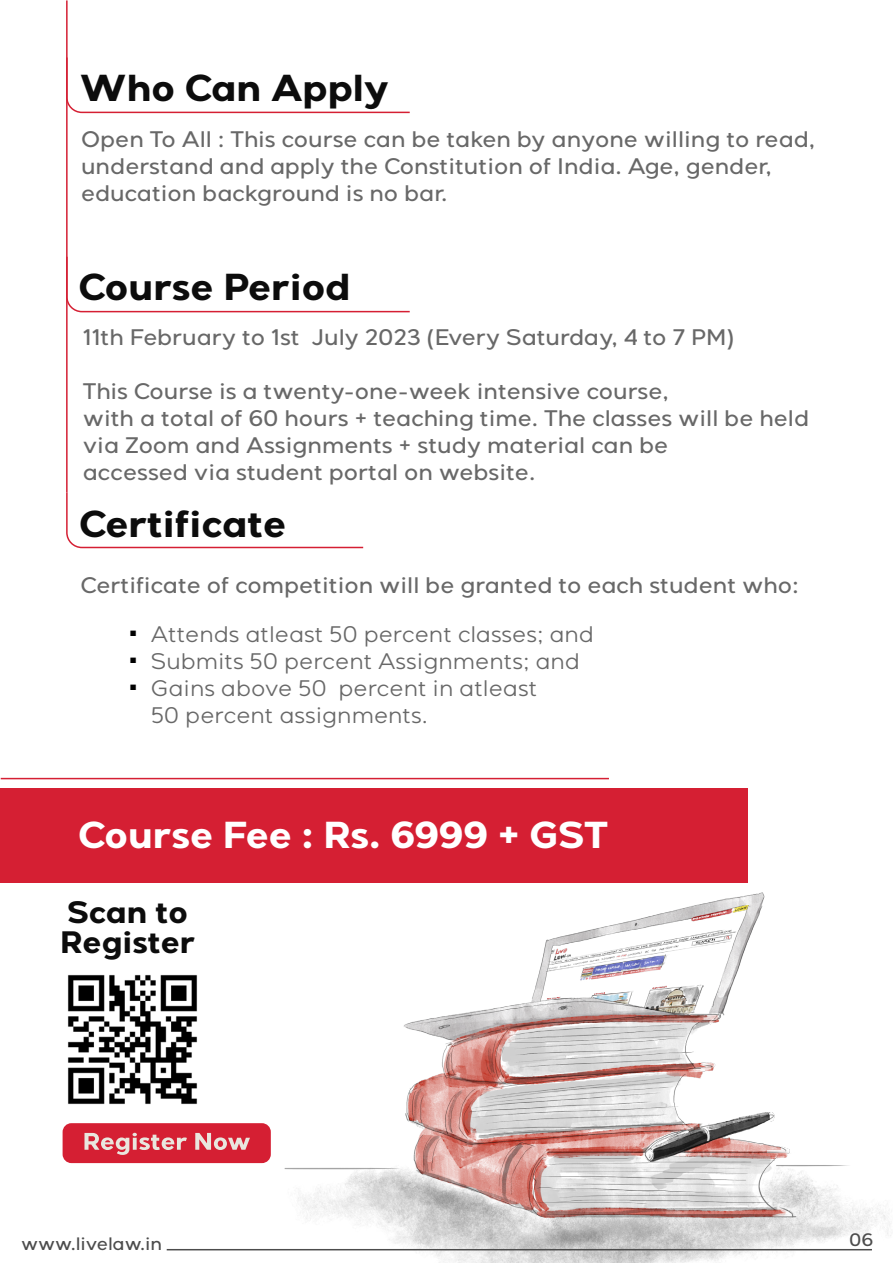
<style>
.page{position:relative;width:893px;height:1263px;background:#fff}
.page>*{position:absolute;margin:0;border:0;box-sizing:border-box;transform-origin:0 0}
.t1{font:45px "Bahnschrift";color:#000}
.t2{font:700 37.5px "Giga Sans";color:#0c0c0c}
.t3{font:700 37.5px "Giga Sans";color:#fff}
.t4{font:700 31.05px/30px "Giga Sans";color:#0c0c0c}
.t5{font:500 22.5px/27px "Giga Sans";color:#686868}
.t6{font:22.5px/27px "Giga Sans";color:#686868}
.t7{font:500 18px "Giga Sans";color:#4c4c4c}
</style>
<div class="page">
<img style="left:128px;top:777px;width:763px;height:486px">
<hr style="left:167px;top:1249px;width:705px;height:1px;background:#4c4c4c">
<div style="left:1px;top:788px;width:747px;height:94px;background:#d51f33"></div>
<hr style="left:1px;top:778px;width:608px;height:1px;background:#d51f33">
<div style="left:63px;top:1123px;width:208px;height:40px;background:#d51f33;border-radius:9px"></div>
<svg style="left:84px;top:1133px;width:103px;height:22px"></svg>
<svg style="left:195px;top:1133px;width:55px;height:17px"></svg>
<hr style="left:66px;top:0;width:2px;height:493px;background:#d51f33">
<svg style="left:66px;top:255px;width:344px;height:58px"></svg>
<svg style="left:66px;top:56px;width:344px;height:58px"></svg>
<svg style="left:66px;top:491px;width:298px;height:58px"></svg>
<img style="left:67px;top:970px;width:135px;height:138px">
<h2 class="t2" style="left:80px;top:65px;width:311px">Who Can Apply</h2>
<p class="t5" style="left:81px;top:126px;width:736px">Open To All : This course can be taken by anyone willing to read, understand and apply the Constitution of India. Age, gender, education background is no bar.</p>
<h2 class="t2" style="left:79px;top:264px;width:273px">Course Period</h2>
<p class="t5" style="left:83px;top:324px;width:653px">11th February to 1st July 2023 (Every Saturday, 4 to 7 PM)</p>
<p class="t5" style="left:83px;top:378px;width:728px">This Course is a twenty-one-week intensive course,<br>with a total of 60 hours + teaching time. The classes will be held via Zoom and Assignments + study material can be<br>accessed via student portal on website.</p>
<h2 class="t2" style="left:79px;top:501px;width:209px">Certificate</h2>
<p class="t5" style="left:81px;top:572px;width:720px">Certificate of competition will be granted to each student who:</p>
<h1 class="t1" style="left:128px;top:586px;width:12px">.</h1>
<h1 class="t1" style="left:128px;top:613px;width:12px">.</h1>
<h1 class="t1" style="left:128px;top:640px;width:12px">.</h1>
<p class="t6" style="left:151px;top:621px;width:445px">Attends atleast 50 percent classes; and Submits 50 percent Assignments; and Gains above 50 percent in atleast<br>50 percent assignments.</p>
<h2 class="t3" style="left:78px;top:812px;width:531px">Course Fee : Rs. 6999 + GST</h2>
<h3 class="t4" style="left:60px;top:898px;width:136px">Scan to<br>Register</h3>
<p class="t7" style="left:21px;top:1233px;width:143px">www.livelaw.in</p>
<p class="t7" style="left:849px;top:1229px;width:26px">06</p>
</div>
